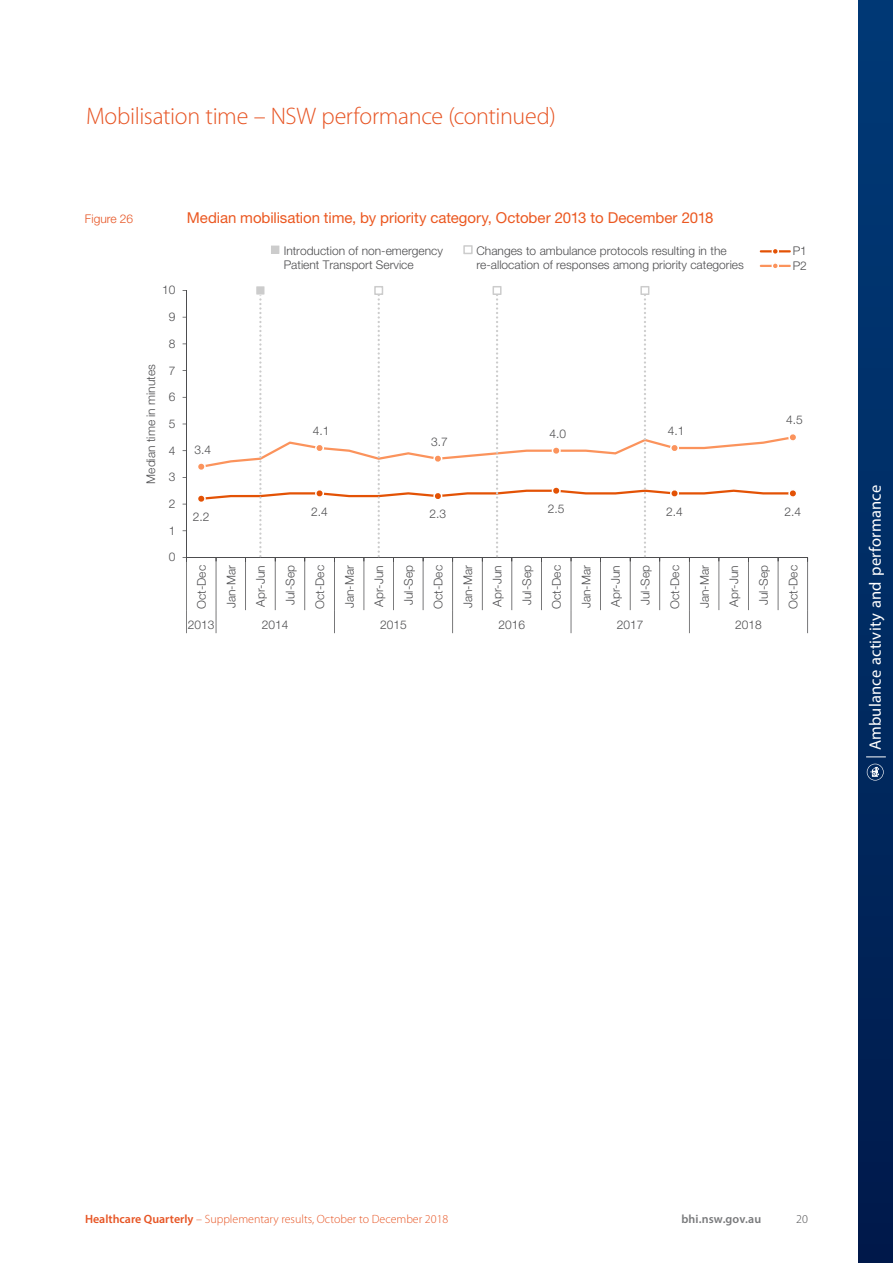
<style>
.page{position:relative;width:893px;height:1263px;background:#fff}
.page>*{position:absolute;margin:0;border:0;box-sizing:border-box;transform-origin:0 0}
.t1{font:300 24px "Myriad Pro";letter-spacing:-.015em;color:#e75525}
.t2{font:16.5px "Myriad Pro";letter-spacing:.01em;color:#fff}
.t3{font:15px "Helvetica Neue LT Std";letter-spacing:-.005em;color:#eb5821}
.t4{font:300 12px/14.1px "Helvetica Neue LT Std";color:#4d4d4f}
.t5{font:300 12px "Myriad Pro";color:#e75525}
.t6{font:600 12px "Myriad Pro";letter-spacing:.005em;color:#78797b}
.t7{font:300 12px "Helvetica Neue LT Std";letter-spacing:.005em;color:#e75525}
.t8{font:300 12px "Myriad Pro";color:#4d4d4f}
.s1{font-weight:600}
</style>
<div class="page">
<div style="left:859px;top:0;width:34px;height:1263px;background:linear-gradient(to bottom,#003b78,#001b4c)"></div>
<svg style="left:866px;top:757px;width:20px;height:1px"></svg>
<svg style="left:867px;top:764px;width:17px;height:16px"></svg>
<hr style="left:186px;top:290px;width:1px;height:267px;background:#4d4d4f">
<hr style="left:186px;top:557px;width:622px;height:1px;background:#4d4d4f">
<hr style="left:186px;top:557px;width:1px;height:53px;background:#4d4d4f">
<hr style="left:216px;top:557px;width:1px;height:53px;background:#4d4d4f">
<hr style="left:245px;top:557px;width:1px;height:53px;background:#4d4d4f">
<hr style="left:275px;top:557px;width:1px;height:53px;background:#4d4d4f">
<hr style="left:304px;top:557px;width:1px;height:53px;background:#4d4d4f">
<hr style="left:334px;top:557px;width:1px;height:53px;background:#4d4d4f">
<hr style="left:364px;top:557px;width:1px;height:53px;background:#4d4d4f">
<hr style="left:393px;top:557px;width:1px;height:53px;background:#4d4d4f">
<hr style="left:423px;top:557px;width:1px;height:53px;background:#4d4d4f">
<hr style="left:452px;top:557px;width:1px;height:53px;background:#4d4d4f">
<hr style="left:482px;top:557px;width:1px;height:53px;background:#4d4d4f">
<hr style="left:511px;top:557px;width:1px;height:53px;background:#4d4d4f">
<hr style="left:541px;top:557px;width:1px;height:53px;background:#4d4d4f">
<hr style="left:571px;top:557px;width:1px;height:53px;background:#4d4d4f">
<hr style="left:600px;top:557px;width:1px;height:53px;background:#4d4d4f">
<hr style="left:630px;top:557px;width:1px;height:53px;background:#4d4d4f">
<hr style="left:659px;top:557px;width:1px;height:53px;background:#4d4d4f">
<hr style="left:689px;top:557px;width:1px;height:53px;background:#4d4d4f">
<hr style="left:718px;top:557px;width:1px;height:53px;background:#4d4d4f">
<hr style="left:748px;top:557px;width:1px;height:53px;background:#4d4d4f">
<hr style="left:778px;top:557px;width:1px;height:53px;background:#4d4d4f">
<hr style="left:807px;top:557px;width:1px;height:53px;background:#4d4d4f">
<svg style="left:186px;top:610px;width:1px;height:23px"></svg>
<svg style="left:216px;top:610px;width:1px;height:23px"></svg>
<svg style="left:334px;top:610px;width:1px;height:23px"></svg>
<svg style="left:452px;top:610px;width:1px;height:23px"></svg>
<svg style="left:571px;top:610px;width:1px;height:23px"></svg>
<svg style="left:689px;top:610px;width:1px;height:23px"></svg>
<svg style="left:807px;top:610px;width:1px;height:23px"></svg>
<svg style="left:198px;top:489px;width:598px;height:13px"></svg>
<svg style="left:198px;top:434px;width:598px;height:36px"></svg>
<svg style="left:259px;top:290px;width:387px;height:267px"></svg>
<svg style="left:256px;top:286px;width:9px;height:9px"></svg>
<svg style="left:374px;top:286px;width:9px;height:9px"></svg>
<svg style="left:492px;top:286px;width:10px;height:9px"></svg>
<svg style="left:640px;top:286px;width:9px;height:9px"></svg>
<hr style="left:760px;top:250px;width:31px;height:2px;background:#e35205">
<hr style="left:760px;top:265px;width:31px;height:2px;background:#fb935c">
<svg style="left:771px;top:249px;width:8px;height:19px"></svg>
<svg style="left:271px;top:246px;width:8px;height:8px"></svg>
<svg style="left:463px;top:245px;width:10px;height:9px"></svg>
<h1 class="t1" style="left:86px;top:102px;width:471px">Mobilisation time – NSW performance (continued)</h1>
<p class="t7" style="left:85px;top:212px;width:50px">Figure 26</p>
<p class="t3" style="left:187px;top:209px;width:528px">Median mobilisation time, by priority category, October 2013 to December 2018</p>
<p class="t4" style="left:144px;top:484px;width:121px;rotate:-90deg">Median time in minutes</p>
<p class="t4" style="left:162px;top:283px;width:15px">10</p>
<p class="t4" style="left:169px;top:309px;width:8px">9</p>
<p class="t4" style="left:169px;top:336px;width:8px">8</p>
<p class="t4" style="left:169px;top:363px;width:8px">7</p>
<p class="t4" style="left:169px;top:390px;width:8px">6</p>
<p class="t4" style="left:169px;top:416px;width:8px">5</p>
<p class="t4" style="left:169px;top:443px;width:8px">4</p>
<p class="t4" style="left:169px;top:470px;width:8px">3</p>
<p class="t4" style="left:195px;top:442px;width:18px">3.4</p>
<p class="t4" style="left:284px;top:243px;width:161px">Introduction of non-emergency<br>Patient Transport Service</p>
<p class="t4" style="left:476px;top:243px;width:269px">Changes to ambulance protocols resulting in the re-allocation of responses among priority categories</p>
<p class="t4" style="left:313px;top:423px;width:18px">4.1</p>
<p class="t4" style="left:431px;top:434px;width:18px">3.7</p>
<p class="t4" style="left:549px;top:426px;width:18px">4.0</p>
<p class="t4" style="left:668px;top:423px;width:18px">4.1</p>
<p class="t4" style="left:793px;top:244px;width:16px;line-height:14.5px">P1<br>P2</p>
<p class="t4" style="left:786px;top:413px;width:18px">4.5</p>
<p class="t4" style="left:169px;top:496px;width:8px">2</p>
<p class="t4" style="left:169px;top:523px;width:8px">1</p>
<p class="t4" style="left:169px;top:550px;width:8px">0</p>
<p class="t4" style="left:193px;top:509px;width:18px">2.2</p>
<p class="t4" style="left:311px;top:504px;width:18px">2.4</p>
<p class="t4" style="left:430px;top:507px;width:18px">2.3</p>
<p class="t4" style="left:548px;top:501px;width:18px">2.5</p>
<p class="t4" style="left:666px;top:504px;width:18px">2.4</p>
<p class="t4" style="left:784px;top:504px;width:18px">2.4</p>
<p class="t4" style="left:194px;top:609px;width:45px;rotate:-90deg">Oct-Dec</p>
<p class="t4" style="left:224px;top:608px;width:45px;rotate:-90deg">Jan-Mar</p>
<p class="t4" style="left:253px;top:607px;width:43px;rotate:-90deg">Apr-Jun</p>
<p class="t4" style="left:283px;top:605px;width:41px;rotate:-90deg">Jul-Sep</p>
<p class="t4" style="left:313px;top:609px;width:45px;rotate:-90deg">Oct-Dec</p>
<p class="t4" style="left:342px;top:608px;width:45px;rotate:-90deg">Jan-Mar</p>
<p class="t4" style="left:372px;top:607px;width:43px;rotate:-90deg">Apr-Jun</p>
<p class="t4" style="left:401px;top:605px;width:41px;rotate:-90deg">Jul-Sep</p>
<p class="t4" style="left:431px;top:609px;width:45px;rotate:-90deg">Oct-Dec</p>
<p class="t4" style="left:460px;top:608px;width:45px;rotate:-90deg">Jan-Mar</p>
<p class="t4" style="left:490px;top:607px;width:43px;rotate:-90deg">Apr-Jun</p>
<p class="t4" style="left:520px;top:605px;width:41px;rotate:-90deg">Jul-Sep</p>
<p class="t4" style="left:549px;top:609px;width:45px;rotate:-90deg">Oct-Dec</p>
<p class="t4" style="left:579px;top:608px;width:45px;rotate:-90deg">Jan-Mar</p>
<p class="t4" style="left:608px;top:607px;width:43px;rotate:-90deg">Apr-Jun</p>
<p class="t4" style="left:638px;top:605px;width:41px;rotate:-90deg">Jul-Sep</p>
<p class="t4" style="left:667px;top:609px;width:45px;rotate:-90deg">Oct-Dec</p>
<p class="t4" style="left:697px;top:608px;width:45px;rotate:-90deg">Jan-Mar</p>
<p class="t4" style="left:727px;top:607px;width:43px;rotate:-90deg">Apr-Jun</p>
<p class="t4" style="left:756px;top:605px;width:41px;rotate:-90deg">Jul-Sep</p>
<p class="t4" style="left:786px;top:609px;width:45px;rotate:-90deg">Oct-Dec</p>
<p class="t4" style="left:188px;top:618px;width:28px">2013</p>
<p class="t4" style="left:262px;top:618px;width:28px">2014</p>
<p class="t4" style="left:380px;top:618px;width:28px">2015</p>
<p class="t4" style="left:498px;top:618px;width:28px">2016</p>
<p class="t4" style="left:617px;top:618px;width:28px">2017</p>
<p class="t4" style="left:735px;top:618px;width:28px">2018</p>
<h2 class="t2" style="left:865px;top:750px;width:267px;rotate:-90deg">Ambulance activity and performance</h2>
<p class="t5" style="left:85px;top:1212px;width:365px"><span class="s1">Healthcare Quarterly</span> – Supplementary results, October to December 2018</p>
<p class="t6" style="left:681px;top:1211px;width:81px">bhi.nsw.gov.au</p>
<p class="t8" style="left:796px;top:1212px;width:13px">20</p>
</div>
